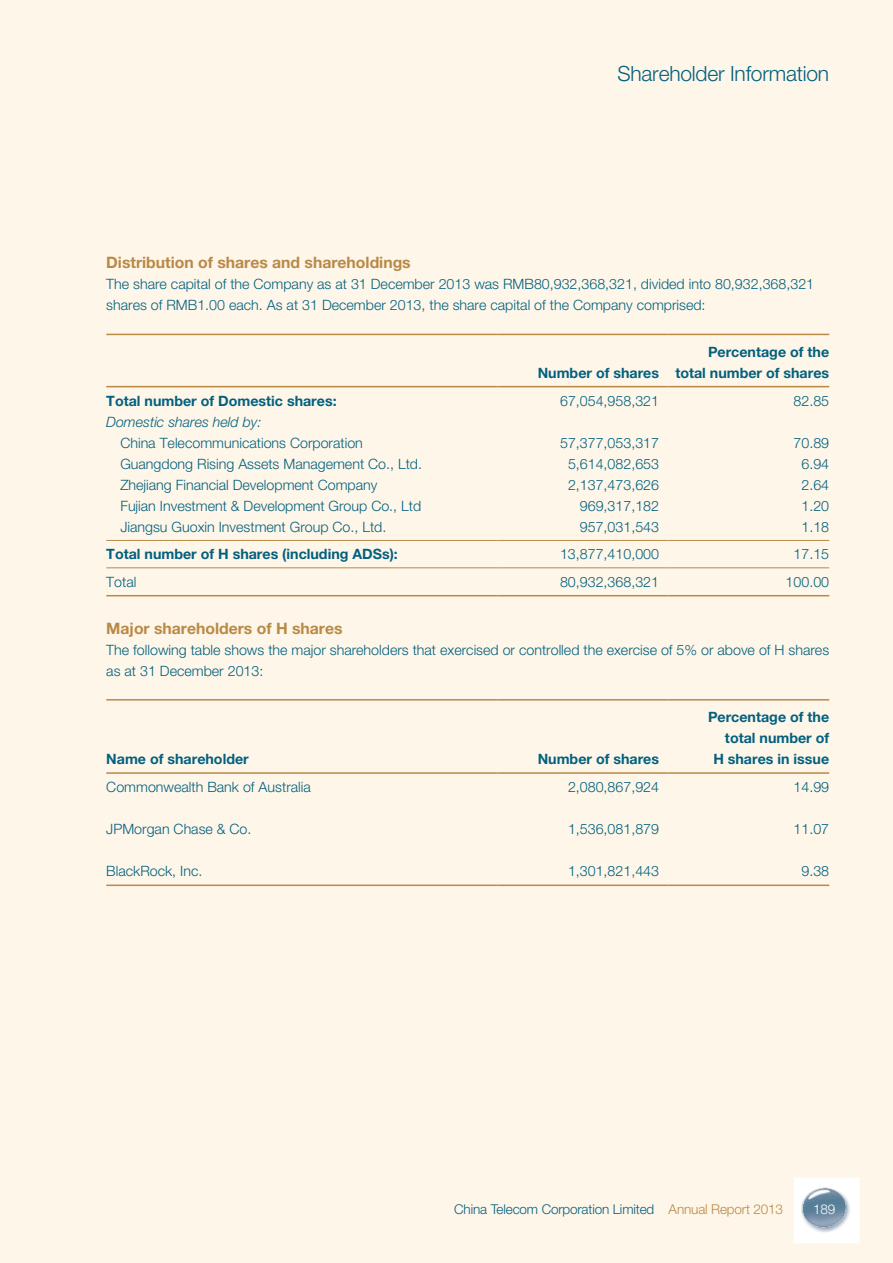
<style>
.page{position:relative;width:893px;height:1263px;background:#fef6e8}
.page>*{position:absolute;margin:0;border:0;box-sizing:border-box;transform-origin:0 0}
.t1{font:300 21px "Helvetica Neue LT Std";letter-spacing:-.01em;color:#02607f}
.t2{font:700 15.75px "Helvetica Neue LT Std";color:#b98947}
.t3{font:300 14.25px/21px "Helvetica Neue LT Std";color:#02607f}
.t4{font:700 14.25px/21px "Helvetica Neue LT Std";color:#02607f;text-align:right}
.t5{font:italic 300 14.25px "Helvetica Neue LT Std";color:#02607f}
.t6{font:300 13.5px "Helvetica Neue LT Std";letter-spacing:-.01em;color:#02607f}
.t7{font:300 13.5px "Helvetica Neue LT Std";color:#fff}
.s1{color:#b98947}
</style>
<div class="page">
<img style="left:794px;top:1178px;width:33px;height:65px">
<img style="left:827px;top:1178px;width:32px;height:65px">
<img style="left:802px;top:1188px;width:45px;height:39px">
<hr style="left:106px;top:334px;width:391px;height:1px;background:#b98947">
<hr style="left:497px;top:334px;width:171px;height:1px;background:#b98947">
<hr style="left:668px;top:334px;width:161px;height:1px;background:#b98947">
<hr style="left:106px;top:386px;width:391px;height:1px;background:#b98947">
<hr style="left:497px;top:386px;width:171px;height:1px;background:#b98947">
<hr style="left:668px;top:386px;width:161px;height:1px;background:#b98947">
<hr style="left:106px;top:540px;width:391px;height:1px;background:#b98947">
<hr style="left:497px;top:540px;width:171px;height:1px;background:#b98947">
<hr style="left:668px;top:540px;width:161px;height:1px;background:#b98947">
<hr style="left:106px;top:567px;width:391px;height:1px;background:#b98947">
<hr style="left:497px;top:567px;width:171px;height:1px;background:#b98947">
<hr style="left:668px;top:567px;width:161px;height:1px;background:#b98947">
<hr style="left:106px;top:595px;width:391px;height:1px;background:#b98947">
<hr style="left:497px;top:595px;width:171px;height:1px;background:#b98947">
<hr style="left:668px;top:595px;width:161px;height:1px;background:#b98947">
<hr style="left:106px;top:699px;width:391px;height:1px;background:#b98947">
<hr style="left:497px;top:699px;width:171px;height:1px;background:#b98947">
<hr style="left:668px;top:699px;width:161px;height:1px;background:#b98947">
<hr style="left:106px;top:772px;width:391px;height:2px;background:#b98947">
<hr style="left:497px;top:772px;width:171px;height:2px;background:#b98947">
<hr style="left:668px;top:772px;width:161px;height:2px;background:#b98947">
<hr style="left:106px;top:884px;width:391px;height:2px;background:#b98947">
<hr style="left:497px;top:884px;width:171px;height:2px;background:#b98947">
<hr style="left:668px;top:884px;width:161px;height:2px;background:#b98947">
<h1 class="t1" style="left:617px;top:66px;width:213px">Shareholder Information</h1>
<p class="t2" style="left:106px;top:257px;width:306px">Distribution of shares and shareholdings</p>
<p class="t3" style="left:106px;top:275px;width:709px">The share capital of the Company as at 31 December 2013 was RMB80,932,368,321, divided into 80,932,368,321 shares of RMB1.00 each. As at 31 December 2013, the share capital of the Company comprised:</p>
<p class="t4" style="left:538px;top:364px;width:123px">Number of shares</p>
<p class="t4" style="left:675px;top:343px;width:155px">Percentage of the total number of shares</p>
<p class="t4" style="left:106px;top:392px;width:232px">Total number of Domestic shares:</p>
<p class="t3" style="left:560px;top:392px;width:101px">67,054,958,321</p>
<p class="t3" style="left:793px;top:392px;width:37px">82.85</p>
<p class="t5" style="left:106px;top:417px;width:157px">Domestic shares held by:</p>
<p class="t3" style="left:120px;top:434px;width:244px">China Telecommunications Corporation</p>
<p class="t3" style="left:560px;top:434px;width:101px">57,377,053,317</p>
<p class="t3" style="left:793px;top:434px;width:37px">70.89</p>
<p class="t3" style="left:120px;top:455px;width:303px">Guangdong Rising Assets Management Co., Ltd.</p>
<p class="t3" style="left:568px;top:455px;width:93px">5,614,082,653</p>
<p class="t3" style="left:801px;top:455px;width:29px">6.94</p>
<p class="t3" style="left:120px;top:476px;width:259px">Zhejiang Financial Development Company</p>
<p class="t3" style="left:568px;top:476px;width:93px">2,137,473,626</p>
<p class="t3" style="left:801px;top:476px;width:29px">2.64</p>
<p class="t3" style="left:120px;top:497px;width:302px">Fujian Investment &amp; Development Group Co., Ltd</p>
<p class="t3" style="left:580px;top:497px;width:81px">969,317,182</p>
<p class="t3" style="left:801px;top:497px;width:29px">1.20</p>
<p class="t3" style="left:120px;top:518px;width:268px">Jiangsu Guoxin Investment Group Co., Ltd.</p>
<p class="t3" style="left:580px;top:518px;width:81px">957,031,543</p>
<p class="t3" style="left:801px;top:518px;width:29px">1.18</p>
<p class="t4" style="left:106px;top:545px;width:293px">Total number of H shares (including ADSs):</p>
<p class="t3" style="left:560px;top:545px;width:101px">13,877,410,000</p>
<p class="t3" style="left:793px;top:545px;width:37px">17.15</p>
<p class="t3" style="left:106px;top:573px;width:32px">Total</p>
<p class="t3" style="left:560px;top:573px;width:101px">80,932,368,321</p>
<p class="t3" style="left:786px;top:573px;width:45px">100.00</p>
<p class="t2" style="left:106px;top:622px;width:238px">Major shareholders of H shares</p>
<p class="t3" style="left:106px;top:640px;width:724px">The following table shows the major shareholders that exercised or controlled the exercise of 5% or above of H shares as at 31 December 2013:</p>
<p class="t4" style="left:106px;top:750px;width:144px">Name of shareholder</p>
<p class="t4" style="left:538px;top:750px;width:123px">Number of shares</p>
<p class="t4" style="left:708px;top:708px;width:123px">Percentage of the total number of<br>H shares in issue</p>
<p class="t3" style="left:106px;top:778px;width:206px">Commonwealth Bank of Australia</p>
<p class="t3" style="left:568px;top:778px;width:93px">2,080,867,924</p>
<p class="t3" style="left:793px;top:778px;width:37px">14.99</p>
<p class="t3" style="left:106px;top:820px;width:147px">JPMorgan Chase &amp; Co.</p>
<p class="t3" style="left:568px;top:820px;width:93px">1,536,081,879</p>
<p class="t3" style="left:793px;top:820px;width:37px">11.07</p>
<p class="t3" style="left:106px;top:862px;width:98px">BlackRock, Inc.</p>
<p class="t3" style="left:568px;top:862px;width:93px">1,301,821,443</p>
<p class="t3" style="left:801px;top:862px;width:29px">9.38</p>
<p class="t6" style="left:454px;top:1204px;width:330px">China Telecom Corporation Limited <span class="s1">Annual Report 2013</span></p>
<p class="t7" style="left:813px;top:1204px;width:24px">189</p>
</div>
